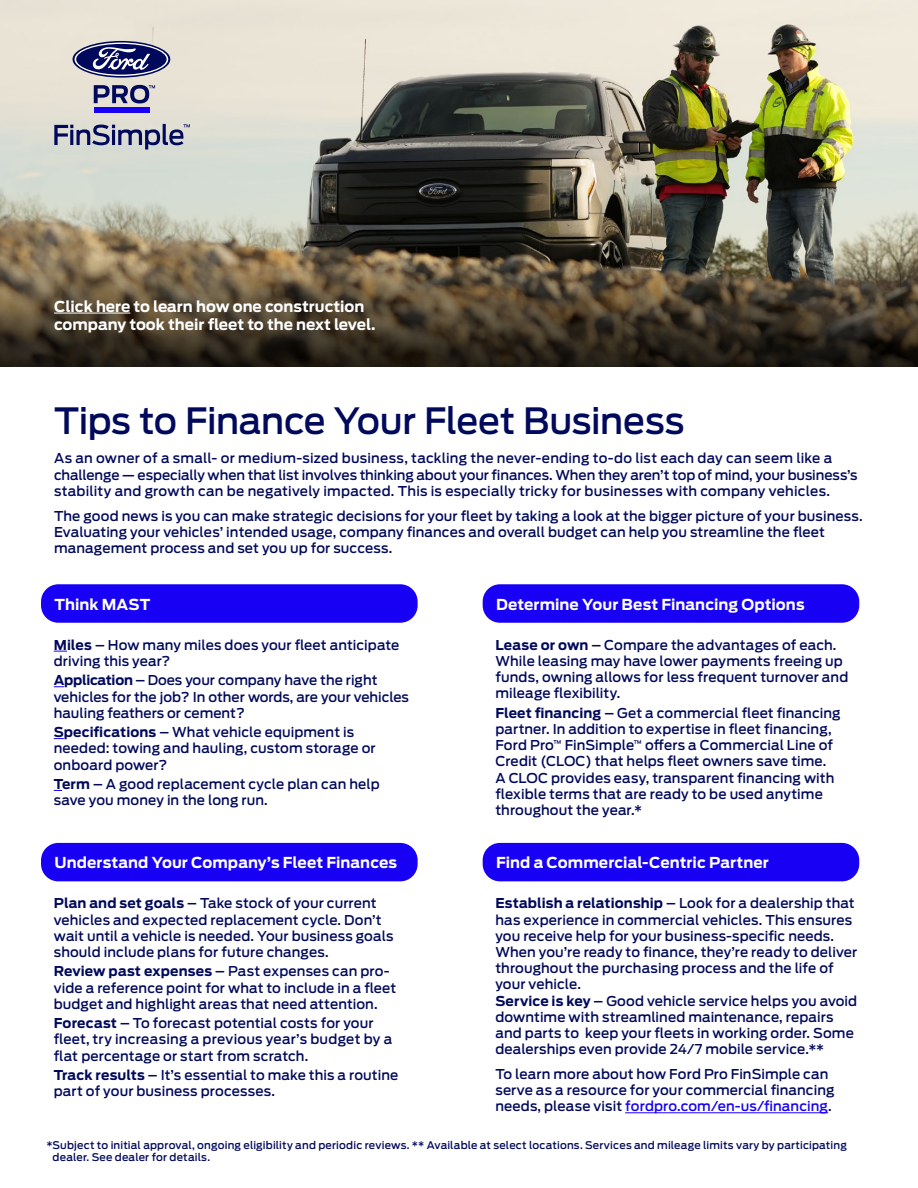
<style>
.page{position:relative;width:918px;height:1188px;background:#fff}
.page>*{position:absolute;margin:0;border:0;box-sizing:border-box;transform-origin:0 0}
.t1{font:500 36px "Ford Antenna";letter-spacing:-.01em;color:#00095b}
.t2{font:700 15px/18px "Ford Antenna";color:#fff}
.t3{font:500 13.5px/16.2px "Ford Antenna";letter-spacing:.01em;color:#00095b}
.t4{font:500 10.5px/12.6px "Ford Antenna";letter-spacing:.015em;color:#00095b}
.s1{font-weight:700}
.s2{color:#1700f4}
</style>
<div class="page">
<img style="left:0;top:0;width:918px;height:257px">
<svg style="left:0;top:257px;width:918px;height:109px;background:#4d4130"></svg>
<div style="left:41px;top:584px;width:377px;height:39px;background:#1700f4;border-radius:17px"></div>
<div style="left:483px;top:584px;width:376px;height:39px;background:#1700f4;border-radius:17px"></div>
<div style="left:41px;top:843px;width:377px;height:38px;background:#1700f4;border-radius:17px"></div>
<div style="left:483px;top:843px;width:376px;height:38px;background:#1700f4;border-radius:17px"></div>
<svg style="left:54px;top:651px;width:13px;height:1px"></svg>
<hr style="left:625px;top:1112px;width:203px;height:1px;background:#1700f4">
<hr style="left:54px;top:313px;width:76px;height:1px;background:#fff">
<svg style="left:73px;top:41px;width:97px;height:37px"></svg>
<svg style="left:75px;top:43px;width:93px;height:33px;background:#5b5f91"></svg>
<svg style="left:94px;top:85px;width:61px;height:18px"></svg>
<div style="left:94px;top:107px;width:55px;height:6px;background:#1700f4"></div>
<svg style="left:54px;top:124px;width:136px;height:26px;background:#989cae"></svg>
<p class="t2" style="left:54px;top:296px;width:323px">Click here to learn how one construction company took their fleet to the next level.</p>
<h1 class="t1" style="left:54px;top:389px;width:632px">Tips to Finance Your Fleet Business</h1>
<p class="t3" style="left:54px;top:449px;width:805px">As an owner of a small- or medium-sized business, tackling the never-ending to-do list each day can seem like a challenge — especially when that list involves thinking about your finances. When they aren’t top of mind, your business’s stability and growth can be negatively impacted. This is especially tricky for businesses with company vehicles.</p>
<p class="t3" style="left:54px;top:506px;width:810px">The good news is you can make strategic decisions for your fleet by taking a look at the bigger picture of your business.<br>Evaluating your vehicles’ intended usage, company finances and overall budget can help you streamline the fleet management process and set you up for success.</p>
<p class="t2" style="left:55px;top:593px;width:97px">Think MAST</p>
<p class="t2" style="left:496px;top:593px;width:310px">Determine Your Best Financing Options</p>
<p class="t3" style="left:54px;top:635px;width:347px"><span class="s1">Miles</span> – How many miles does your fleet anticipate driving this year?</p>
<p class="t3" style="left:54px;top:671px;width:357px"><span class="s1">Application</span> – Does your company have the right vehicles for the job? In other words, are your vehicles hauling feathers or cement?</p>
<p class="t3" style="left:54px;top:723px;width:323px"><span class="s1">Specifications</span> – What vehicle equipment is needed: towing and hauling, custom storage or onboard power?</p>
<p class="t3" style="left:54px;top:775px;width:327px"><span class="s1">Term</span> – A good replacement cycle plan can help save you money in the long run.</p>
<p class="t3" style="left:495px;top:635px;width:354px"><span class="s1">Lease or own</span> – Compare the advantages of each.<br>While leasing may have lower payments freeing up funds, owning allows for less frequent turnover and mileage flexibility.</p>
<p class="t3" style="left:495px;top:703px;width:347px"><span class="s1">Fleet financing</span> – Get a commercial fleet financing partner. In addition to expertise in fleet financing, Ford Pro<sup>™</sup> FinSimple<sup>™</sup> offers a Commercial Line of Credit (CLOC) that helps fleet owners save time.<br>A CLOC provides easy, transparent financing with flexible terms that are ready to be used anytime throughout the year.*</p>
<p class="t2" style="left:55px;top:852px;width:344px">Understand Your Company’s Fleet Finances</p>
<p class="t2" style="left:496px;top:852px;width:274px">Find a Commercial-Centric Partner</p>
<p class="t3" style="left:495px;top:894px;width:363px"><span class="s1">Establish a relationship</span> – Look for a dealership that has experience in commercial vehicles. This ensures you receive help for your business-specific needs.<br>When you’re ready to finance, they’re ready to deliver throughout the purchasing process and the life of your vehicle.<br><span class="s1">Service is key</span> – Good vehicle service helps you avoid downtime with streamlined maintenance, repairs and parts to keep your fleets in working order. Some dealerships even provide 24/7 mobile service.**</p>
<p class="t3" style="left:495px;top:1065px;width:341px">To learn more about how Ford Pro FinSimple can serve as a resource for your commercial financing needs, please visit <span class="s2">fordpro.com/en-us/financing</span>.</p>
<p class="t4" style="left:53px;top:1137px;width:796px;text-indent:-6px">*Subject to initial approval, ongoing eligibility and periodic reviews. ** Available at select locations. Services and mileage limits vary by participating dealer. See dealer for details.</p>
<p class="t3" style="left:54px;top:894px;width:341px"><span class="s1">Plan and set goals</span> – Take stock of your current vehicles and expected replacement cycle. Don’t wait until a vehicle is needed. Your business goals should include plans for future changes.</p>
<p class="t3" style="left:54px;top:962px;width:344px"><span class="s1">Review past expenses</span> – Past expenses can pro&shy;vide a reference point for what to include in a fleet budget and highlight areas that need attention.</p>
<p class="t3" style="left:54px;top:1014px;width:340px"><span class="s1">Forecast</span> – To forecast potential costs for your fleet, try increasing a previous year’s budget by a flat percentage or start from scratch.</p>
<p class="t3" style="left:54px;top:1066px;width:346px"><span class="s1">Track results</span> – It’s essential to make this a routine part of your business processes.</p>
</div>
